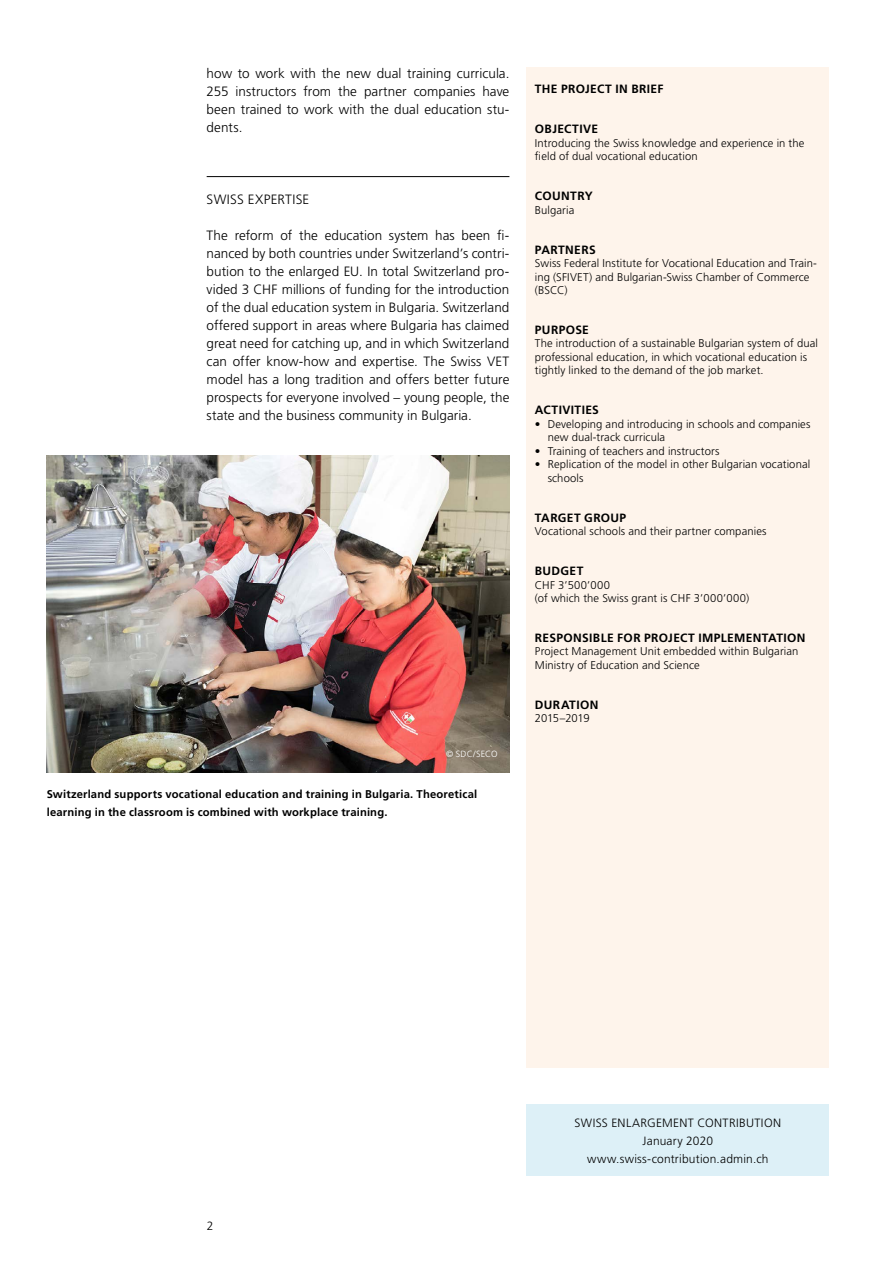
<style>
.page{position:relative;width:893px;height:1263px;background:#fff}
.page>*{position:absolute;margin:0;border:0;box-sizing:border-box;transform-origin:0 0}
.Lauftext{font:300 13.5px/18px "Frutiger LT Std";letter-spacing:.005em;color:#000;text-align:justify}
.Titel_Linie{font:300 13.5px "Frutiger LT Std";letter-spacing:.02em;color:#000}
.Titel_Kasten_gelb{font:700 12px "Frutiger LT Std";letter-spacing:.03em;color:#000}
.Titel_Kasten_gelb-2{font:300 12px "Frutiger LT Pro";letter-spacing:.02em;color:#000}
.fliesstext_gelber_K{font:300 11.25px/13.5px "Frutiger LT Std";letter-spacing:.01em;color:#000}
.Bildlegende{font:700 11.25px/18px "Frutiger LT Pro";letter-spacing:.015em;color:#000}
.fliesstext_gelber_K-2{font:300 11.25px "Frutiger LT Std";letter-spacing:-.025em;color:#000}
.Fussnote{font:300 9px "Frutiger LT Pro";letter-spacing:.015em;color:#fff}
</style>
<div class="page">
<hr style="left:207px;top:176px;width:302px;height:1px;background:#000">
<div style="left:526px;top:67px;width:303px;height:1001px;background:#fef4eb"></div>
<div style="left:526px;top:1105px;width:303px;height:71px;background:#ddf0f7"></div>
<img style="left:47px;top:456px;width:462px;height:316px">
<p class="Lauftext" style="left:207px;top:64px;width:304px">how to work with the new dual training curricula.<br>255 instructors from the partner companies have been trained to work with the dual education stu&shy;dents.</p>
<p class="Titel_Linie" style="left:207px;top:191px;width:104px">SWISS EXPERTISE</p>
<p class="Lauftext" style="left:207px;top:226px;width:304px">The reform of the education system has been fi&shy;nanced by both countries under Switzerland’s contri&shy;bution to the enlarged EU. In total Switzerland pro&shy;vided 3 CHF millions of funding for the introduction of the dual education system in Bulgaria. Switzerland offered support in areas where Bulgaria has claimed great need for catching up, and in which Switzerland can offer know-how and expertise. The Swiss VET model has a long tradition and offers better future prospects for everyone involved – young people, the state and the business community in Bulgaria.</p>
<p class="Fussnote" style="left:446px;top:749px;width:53px">© SDC/SECO</p>
<p class="Bildlegende" style="left:47px;top:785px;width:432px">Switzerland supports vocational education and training in Bulgaria. Theoretical learning in the classroom is combined with workplace training.</p>
<p class="Titel_Kasten_gelb" style="left:535px;top:82px;width:130px">THE PROJECT IN BRIEF</p>
<p class="Titel_Kasten_gelb" style="left:535px;top:122px;width:65px">OBJECTIVE</p>
<p class="fliesstext_gelber_K" style="left:535px;top:136px;width:271px">Introducing the Swiss knowledge and experience in the field of dual vocational education</p>
<p class="Titel_Kasten_gelb" style="left:535px;top:189px;width:59px">COUNTRY</p>
<p class="fliesstext_gelber_K" style="left:535px;top:203px;width:41px">Bulgaria</p>
<p class="Titel_Kasten_gelb" style="left:535px;top:242px;width:62px">PARTNERS</p>
<p class="fliesstext_gelber_K" style="left:535px;top:257px;width:284px">Swiss Federal Institute for Vocational Education and Train&shy;ing (SFIVET) and Bulgarian-Swiss Chamber of Commerce (BSCC)</p>
<p class="Titel_Kasten_gelb" style="left:535px;top:323px;width:56px">PURPOSE</p>
<p class="fliesstext_gelber_K" style="left:535px;top:337px;width:284px">The introduction of a sustainable Bulgarian system of dual professional education, in which vocational education is tightly linked to the demand of the job market.</p>
<p class="Titel_Kasten_gelb" style="left:535px;top:403px;width:65px">ACTIVITIES</p>
<p class="fliesstext_gelber_K" style="left:548px;top:417px;width:264px;text-indent:-13px">• Developing and introducing in schools and companies new dual-track curricula</p>
<p class="fliesstext_gelber_K" style="left:535px;top:444px;width:186px">• Training of teachers and instructors</p>
<p class="fliesstext_gelber_K" style="left:548px;top:458px;width:264px;text-indent:-13px">• Replication of the model in other Bulgarian vocational schools</p>
<p class="Titel_Kasten_gelb" style="left:535px;top:510px;width:93px">TARGET GROUP</p>
<p class="fliesstext_gelber_K" style="left:535px;top:525px;width:233px">Vocational schools and their partner companies</p>
<p class="Titel_Kasten_gelb" style="left:535px;top:564px;width:50px">BUDGET</p>
<p class="fliesstext_gelber_K" style="left:535px;top:578px;width:216px">CHF 3’500’000<br>(of which the Swiss grant is CHF 3’000’000)</p>
<p class="Titel_Kasten_gelb" style="left:535px;top:631px;width:272px">RESPONSIBLE FOR PROJECT IMPLEMENTATION</p>
<p class="fliesstext_gelber_K" style="left:535px;top:645px;width:265px">Project Management Unit embedded within Bulgarian<br>Ministry of Education and Science</p>
<p class="Titel_Kasten_gelb" style="left:535px;top:697px;width:65px">DURATION</p>
<p class="fliesstext_gelber_K-2" style="left:535px;top:712px;width:56px">2015–2019</p>
<p class="Titel_Kasten_gelb-2" style="left:207px;top:1218px;width:8px">2</p>
<p class="Titel_Kasten_gelb-2" style="left:575px;top:1116px;width:208px">SWISS ENLARGEMENT CONTRIBUTION</p>
<p class="Titel_Kasten_gelb-2" style="left:643px;top:1134px;width:72px">January 2020</p>
<p class="Titel_Kasten_gelb-2" style="left:587px;top:1151px;width:183px">www.swiss-contribution.admin.ch</p>
</div>
